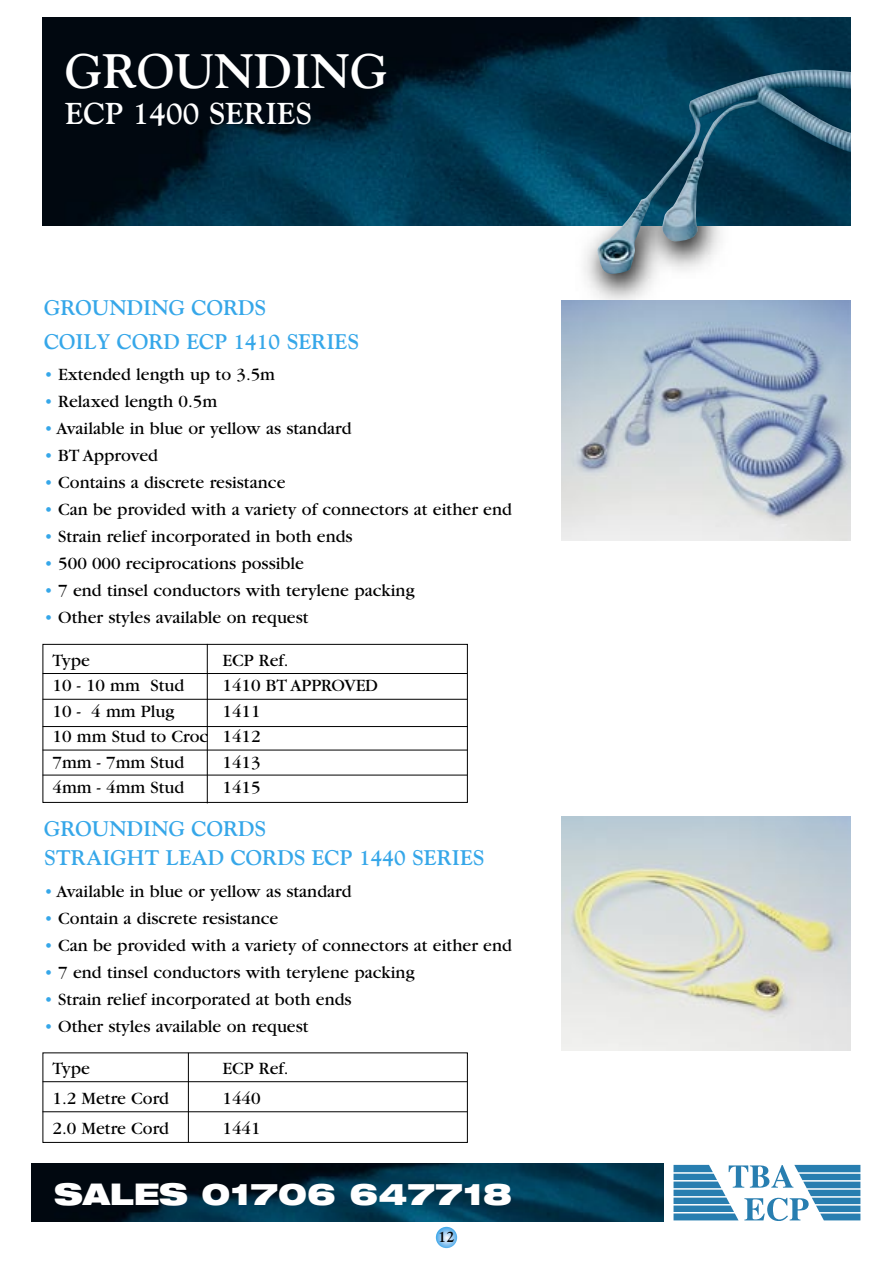
<style>
.page{position:relative;width:893px;height:1263px;background:#fff}
.page>*{position:absolute;margin:0;border:0;box-sizing:border-box;transform-origin:0 0}
.t1{font:700 48px "Goudy";color:#fff}
.t2{font:900 expanded 30px "Helvetica Neue";color:#fff}
.t3{font:700 30px "Goudy";color:#fff}
.t4{font:700 21px/34px "Goudy";color:#36a7e9}
.t5{font:18px/25.5px "Garamond";color:#000;text-align:justify}
.t6{font:700 15px "Goudy";color:#000}
.s1{color:#36a7e9}
</style>
<div class="page">
<svg style="left:436px;top:1227px;width:21px;height:21px"></svg>
<img style="left:408px;top:225px;width:248px;height:75px">
<img style="left:32px;top:1164px;width:632px;height:57px">
<svg style="left:673px;top:1165px;width:187px;height:56px"></svg>
<img style="left:43px;top:17px;width:807px;height:208px">
<div style="left:43px;top:644px;width:425px;height:159px;border:1px solid #000"></div>
<hr style="left:207px;top:644px;width:1px;height:159px;background:#000">
<hr style="left:43px;top:673px;width:424px;height:1px;background:#000">
<hr style="left:43px;top:699px;width:424px;height:1px;background:#000">
<hr style="left:43px;top:726px;width:425px;height:1px;background:#000">
<hr style="left:43px;top:750px;width:424px;height:1px;background:#000">
<hr style="left:43px;top:775px;width:424px;height:1px;background:#000">
<div style="left:43px;top:1052px;width:425px;height:91px;border:1px solid #000"></div>
<hr style="left:188px;top:1053px;width:1px;height:89px;background:#000">
<hr style="left:43px;top:1081px;width:424px;height:1px;background:#000">
<hr style="left:43px;top:1111px;width:424px;height:1px;background:#000">
<img style="left:595px;top:68px;width:255px;height:207px">
<img style="left:561px;top:816px;width:289px;height:234px">
<img style="left:561px;top:300px;width:289px;height:240px">
<h1 class="t1" style="left:65px;top:42px;width:324px">GROUNDING</h1>
<h2 class="t3" style="left:65px;top:96px;width:248px">ECP 1400 SERIES</h2>
<p class="t4" style="left:44px;top:290px;width:317px">GROUNDING CORDS<br>COILY CORD ECP 1410 SERIES</p>
<p class="t5" style="left:44px;top:362px;width:233px"><span class="s1">•</span> Extended length up to 3.5m</p>
<p class="t5" style="left:44px;top:389px;width:175px"><span class="s1">•</span> Relaxed length 0.5m</p>
<p class="t5" style="left:44px;top:416px;width:309px"><span class="s1">•</span> Available in blue or yellow as standard</p>
<p class="t5" style="left:44px;top:443px;width:115px"><span class="s1">•</span> BT Approved</p>
<p class="t5" style="left:44px;top:470px;width:243px"><span class="s1">•</span> Contains a discrete resistance</p>
<p class="t5" style="left:44px;top:497px;width:469px"><span class="s1">•</span> Can be provided with a variety of connectors at either end</p>
<p class="t5" style="left:44px;top:524px;width:310px"><span class="s1">•</span> Strain relief incorporated in both ends</p>
<p class="t5" style="left:44px;top:551px;width:261px"><span class="s1">•</span> 500 000 reciprocations possible</p>
<p class="t5" style="left:44px;top:578px;width:372px"><span class="s1">•</span> 7 end tinsel conductors with terylene packing</p>
<p class="t5" style="left:44px;top:605px;width:266px"><span class="s1">•</span> Other styles available on request</p>
<p class="t5" style="left:53px;top:647px;width:39px">Type</p>
<p class="t5" style="left:223px;top:647px;width:67px">ECP Ref.</p>
<p class="t5" style="left:53px;top:673px;width:133px">10 - 10 mm Stud</p>
<p class="t5" style="left:223px;top:673px;width:157px">1410 BT APPROVED</p>
<p class="t5" style="left:53px;top:698px;width:123px">10 - 4 mm Plug</p>
<p class="t5" style="left:53px;top:698px;width:210px;text-indent:170px">1411<br>10 mm Stud to Croc 1412<br>7mm - 7mm Stud</p>
<p class="t5" style="left:223px;top:749px;width:40px">1413</p>
<p class="t5" style="left:53px;top:775px;width:133px">4mm - 4mm Stud</p>
<p class="t5" style="left:223px;top:775px;width:40px">1415</p>
<p class="t4" style="left:44px;top:813px;width:442px;line-height:29.7px">GROUNDING CORDS<br>STRAIGHT LEAD CORDS ECP 1440 SERIES</p>
<p class="t5" style="left:44px;top:878px;width:309px"><span class="s1">•</span> Available in blue or yellow as standard</p>
<p class="t5" style="left:44px;top:905px;width:236px"><span class="s1">•</span> Contain a discrete resistance</p>
<p class="t5" style="left:44px;top:932px;width:469px"><span class="s1">•</span> Can be provided with a variety of connectors at either end</p>
<p class="t5" style="left:44px;top:959px;width:372px"><span class="s1">•</span> 7 end tinsel conductors with terylene packing</p>
<p class="t5" style="left:44px;top:986px;width:309px"><span class="s1">•</span> Strain relief incorporated at both ends</p>
<p class="t5" style="left:44px;top:1013px;width:266px"><span class="s1">•</span> Other styles available on request</p>
<p class="t5" style="left:53px;top:1056px;width:39px">Type</p>
<p class="t5" style="left:223px;top:1056px;width:67px">ECP Ref.</p>
<p class="t5" style="left:53px;top:1086px;width:118px">1.2 Metre Cord</p>
<p class="t5" style="left:223px;top:1086px;width:40px">1440</p>
<p class="t5" style="left:53px;top:1115px;width:118px">2.0 Metre Cord</p>
<p class="t5" style="left:223px;top:1115px;width:40px">1441</p>
<h2 class="t2" style="left:54px;top:1175px;width:459px">SALES 01706 647718</h2>
<p class="t6" style="left:438px;top:1227px;width:18px">12</p>
</div>
